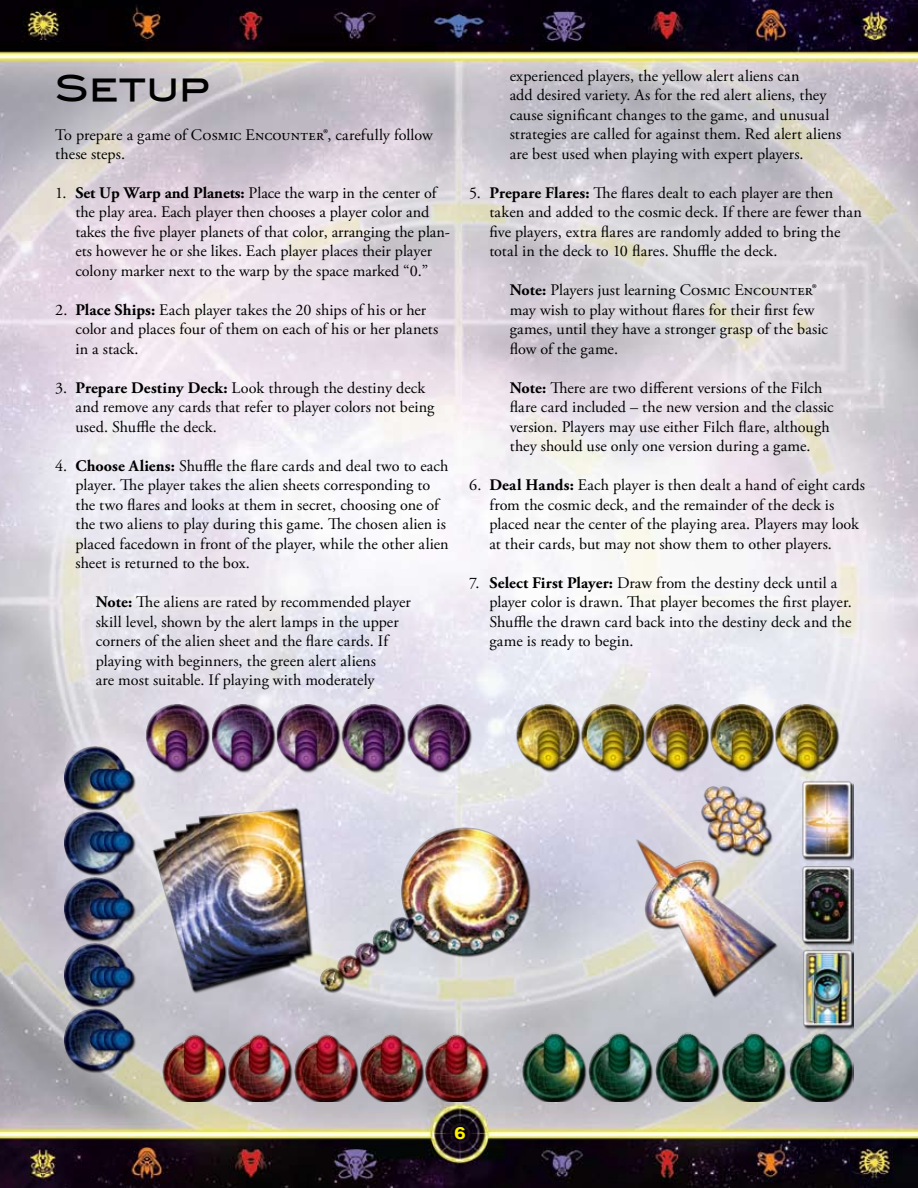
<style>
.page{position:relative;width:918px;height:1188px;background:#fff}
.page>*{position:absolute;margin:0;border:0;box-sizing:border-box;transform-origin:0 0}
.t1{font:36px "Blair Md ITCTT Medium";color:#000}
.t2{font:700 16.8px "Arial";color:#fff200;scale:1.25 1}
.t3{font:16.2px/19.5px "Adobe Garamond Pro";letter-spacing:-.005em;color:#000}
.s1{font-weight:700}
</style>
<div class="page">
<img style="left:0;top:0;width:918px;height:1188px">
<img style="left:64px;top:704px;width:790px;height:398px">
<h1 class="t1" style="left:55px;top:58px;width:155px">Setup</h1>
<p class="t3" style="left:55px;top:125px;width:379px">To prepare a game of Cosmic Encounter®, carefully follow these steps.</p>
<p class="t3" style="left:75px;top:184px;width:376px;text-indent:-20px">1. <span class="s1">Set Up Warp and Planets:</span> Place the warp in the center of the play area. Each player then chooses a player color and takes the five player planets of that color, arranging the plan&shy;ets however he or she likes. Each player places their player colony marker next to the warp by the space marked “0.”</p>
<p class="t3" style="left:75px;top:301px;width:364px;text-indent:-20px">2. <span class="s1">Place Ships:</span> Each player takes the 20 ships of his or her color and places four of them on each of his or her planets in a stack.</p>
<p class="t3" style="left:75px;top:379px;width:361px;text-indent:-20px">3. <span class="s1">Prepare Destiny Deck:</span> Look through the destiny deck and remove any cards that refer to player colors not being used. Shuffle the deck.</p>
<p class="t3" style="left:75px;top:457px;width:375px;text-indent:-20px">4. <span class="s1">Choose Aliens:</span> Shuffle the flare cards and deal two to each player. The player takes the alien sheets corresponding to the two flares and looks at them in secret, choosing one of the two aliens to play during this game. The chosen alien is placed facedown in front of the player, while the other alien sheet is returned to the box.</p>
<p class="t3" style="left:96px;top:593px;width:317px"><span class="s1">Note:</span> The aliens are rated by recommended player skill level, shown by the alert lamps in the upper corners of the alien sheet and the flare cards. If playing with beginners, the green alert aliens<br>are most suitable. If playing with moderately</p>
<p class="t3" style="left:510px;top:67px;width:333px">experienced players, the yellow alert aliens can<br>add desired variety. As for the red alert aliens, they cause significant changes to the game, and unusual strategies are called for against them. Red alert aliens are best used when playing with expert players.</p>
<p class="t3" style="left:489px;top:184px;width:374px;text-indent:-20px">5. <span class="s1">Prepare Flares:</span> The flares dealt to each player are then taken and added to the cosmic deck. If there are fewer than five players, extra flares are randomly added to bring the total in the deck to 10 flares. Shuffle the deck.</p>
<p class="t3" style="left:510px;top:281px;width:320px"><span class="s1">Note:</span> Players just learning Cosmic Encounter® may wish to play without flares for their first few games, until they have a stronger grasp of the basic flow of the game.</p>
<p class="t3" style="left:510px;top:379px;width:325px"><span class="s1">Note:</span> There are two different versions of the Filch flare card included – the new version and the classic version. Players may use either Filch flare, although they should use only one version during a game.</p>
<p class="t3" style="left:489px;top:476px;width:377px;text-indent:-20px">6. <span class="s1">Deal Hands:</span> Each player is then dealt a hand of eight cards from the cosmic deck, and the remainder of the deck is placed near the center of the playing area. Players may look at their cards, but may not show them to other players.</p>
<p class="t3" style="left:489px;top:574px;width:364px;text-indent:-20px">7. <span class="s1">Select First Player:</span> Draw from the destiny deck until a player color is drawn. That player becomes the first player.<br>Shuffle the drawn card back into the destiny deck and the game is ready to begin.</p>
<p class="t2" style="left:454px;top:1122px;width:11px">6</p>
</div>
